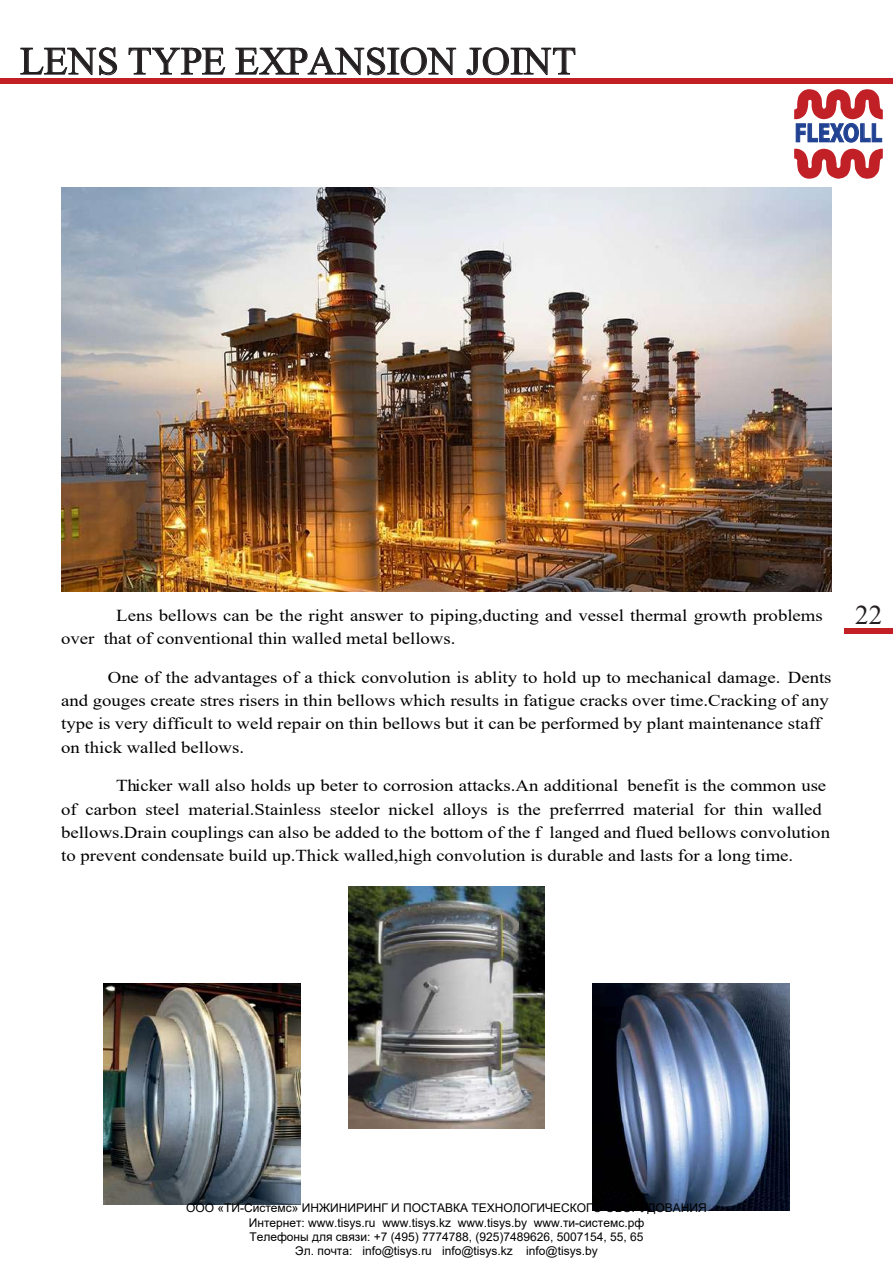
<style>
.page{position:relative;width:893px;height:1263px;background:#fff}
.page>*{position:absolute;margin:0;border:0;box-sizing:border-box;transform-origin:0 0}
.t1{font:39px "Times New Roman";letter-spacing:.005em;color:#231f20}
.t2{font:700 26.85px "Myriad Pro";color:#214292;scale:.84 1}
.t3{font:16.65px/23.4px "Times New Roman";color:#000001;scale:1.12 1}
.t4{font:12px/14.4px "Arial";color:#000;text-align:center}
.s1{font-size:27px;color:#231f20}
</style>
<div class="page">
<svg style="left:20px;top:47px;width:97px;height:29px"></svg>
<svg style="left:128px;top:48px;width:98px;height:27px"></svg>
<svg style="left:235px;top:47px;width:221px;height:29px"></svg>
<svg style="left:466px;top:47px;width:110px;height:28px"></svg>
<img style="left:61px;top:187px;width:771px;height:404px">
<img style="left:348px;top:887px;width:197px;height:242px">
<img style="left:593px;top:984px;width:197px;height:226px">
<img style="left:103px;top:984px;width:197px;height:221px">
<div style="left:0;top:79px;width:893px;height:5px;background:#c22025"></div>
<div style="left:845px;top:629px;width:48px;height:5px;background:#c22025"></div>
<svg style="left:793px;top:78px;width:91px;height:313px"></svg>
<h1 class="t1" style="left:20px;top:34px;width:557px">LENS TYPE EXPANSION JOINT</h1>
<h2 class="t2" style="left:795px;top:115px;width:106px">FLEXOLL</h2>
<p class="t3" style="left:61px;top:603px;width:735px;text-indent:55px">Lens bellows can be the right answer to piping,ducting and vessel thermal growth problems <span class="s1">22 </span>over that of conventional thin walled metal bellows.</p>
<p class="t3" style="left:61px;top:665px;width:689px;text-indent:47px">One of the advantages of a thick convolution is ablity to hold up to mechanical damage. Dents and gouges create stres risers in thin bellows which results in fatigue cracks over time.Cracking of any type is very difficult to weld repair on thin bellows but it can be performed by plant maintenance staff on thick walled bellows.</p>
<p class="t3" style="left:61px;top:773px;width:688px;text-indent:55px">Thicker wall also holds up beter to corrosion attacks.An additional benefit is the common use of carbon steel material.Stainless steelor nickel alloys is the preferrred material for thin walled bellows.Drain couplings can also be added to the bottom of the f langed and flued bellows convolution to prevent condensate build up.Thick walled,high convolution is durable and lasts for a long time.</p>
<p class="t4" style="left:186px;top:1201px;width:522px">ООО «ТИ-Системс» ИНЖИНИРИНГ И ПОСТАВКА ТЕХНОЛОГИЧЕСКОГО ОБОРУДОВАНИЯ Интернет: www.tisys.ru www.tisys.kz www.tisys.by www.ти-системс.рф<br>Телефоны для связи: +7 (495) 7774788, (925)7489626, 5007154, 55, 65<br>Эл. почта: info@tisys.ru info@tisys.kz info@tisys.by</p>
</div>
